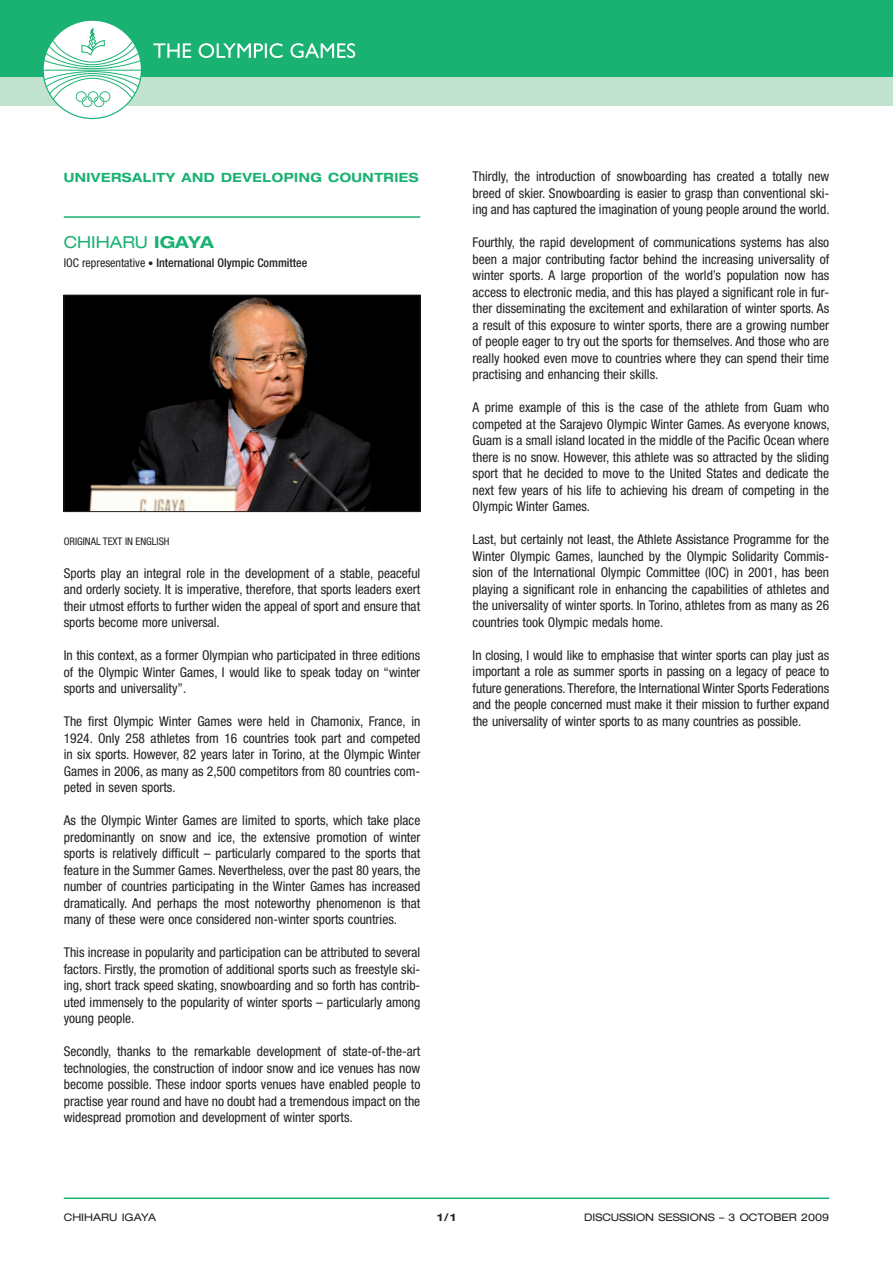
<style>
.page{position:relative;width:893px;height:1263px;background:#fff}
.page>*{position:absolute;margin:0;border:0;box-sizing:border-box;transform-origin:0 0}
.t1{font:expanded 16.5px "Helvetica Neue";color:#19b273}
.t2{font:condensed 13.5px/16.5px "Helvetica Neue";color:#231f20;text-align:justify}
.t3{font:700 expanded 12.75px "Helvetica Neue";letter-spacing:.04em;color:#19b273;scale:.95 1}
.t4{font:500 condensed 12px "Helvetica Neue";color:#231f20}
.t5{font:expanded 10.5px "Helvetica Neue";color:#231f20}
.t6{font:condensed 10.5px "Helvetica Neue";color:#231f20}
.t7{font:700 expanded 10.5px "Helvetica Neue";color:#231f20}
.s1{font-weight:700}
.s2{font-weight:400}
.s3{font-weight:400;font-size:10.5px}
</style>
<div class="page">
<div style="left:0;top:0;width:893px;height:77px;background:#19b273"></div>
<div style="left:0;top:77px;width:893px;height:29px;background:#c2e3cf"></div>
<svg style="left:43px;top:22px;width:98px;height:97px"></svg>
<hr style="left:64px;top:1197px;width:765px;height:2px;background:#19b273">
<svg style="left:153px;top:43px;width:202px;height:15px"></svg>
<hr style="left:64px;top:216px;width:356px;height:2px;background:#19b273">
<img style="left:66px;top:297px;width:352px;height:213px">
<div style="left:64px;top:295px;width:356px;height:217px;border:1px solid #231f20"></div>
<p class="t3" style="left:64px;top:169px;width:35px">UNIVERSA</p>
<p class="t3" style="left:143px;top:169px;width:94px">LITY AND DEVE</p>
<p class="t3" style="left:263px;top:169px;width:20px">LOPI</p>
<p class="t3" style="left:299px;top:169px;width:44px">NG COU</p>
<p class="t3" style="left:363px;top:169px;width:32px">NTRIES</p>
<p class="t1" style="left:64px;top:232px;width:152px">CHIHARU <span class="s1">IGAYA</span></p>
<p class="t4" style="left:64px;top:256px;width:245px"><span class="s2">IOC representative</span> <span class="s3">•</span> International Olympic Committee</p>
<p class="t6" style="left:64px;top:535px;width:107px">Original text in English</p>
<p class="t2" style="left:64px;top:564px;width:358px">Sports play an integral role in the development of a stable, peaceful and orderly society. It is imperative, therefore, that sports leaders exert their utmost efforts to further widen the appeal of sport and ensure that sports become more universal.</p>
<p class="t2" style="left:64px;top:647px;width:358px">In this context, as a former Olympian who participated in three editions of the Olympic Winter Games, I would like to speak today on “winter sports and universality”.</p>
<p class="t2" style="left:64px;top:713px;width:358px">The first Olympic Winter Games were held in Chamonix, France, in 1924. Only 258 athletes from 16 countries took part and competed in six sports. However, 82 years later in Torino, at the Olympic Winter Games in 2006, as many as 2,500 competitors from 80 countries com&shy;peted in seven sports.</p>
<p class="t2" style="left:64px;top:812px;width:358px">As the Olympic Winter Games are limited to sports, which take place predominantly on snow and ice, the extensive promotion of winter sports is relatively difficult – particularly compared to the sports that feature in the Summer Games. Nevertheless, over the past 80 years, the number of countries participating in the Winter Games has increased dramatically. And perhaps the most noteworthy phenomenon is that many of these were once considered non-winter sports countries.</p>
<p class="t2" style="left:64px;top:944px;width:358px">This increase in popularity and participation can be attributed to several factors. Firstly, the promotion of additional sports such as freestyle ski&shy;ing, short track speed skating, snowboarding and so forth has contrib&shy;uted immensely to the popularity of winter sports – particularly among young people.</p>
<p class="t2" style="left:64px;top:1043px;width:358px">Secondly, thanks to the remarkable development of state-of-the-art technologies, the construction of indoor snow and ice venues has now become possible. These indoor sports venues have enabled people to practise year round and have no doubt had a tremendous impact on the widespread promotion and development of winter sports.</p>
<p class="t2" style="left:473px;top:168px;width:359px">Thirdly, the introduction of snowboarding has created a totally new breed of skier. Snowboarding is easier to grasp than conventional ski&shy;ing and has captured the imagination of young people around the world.</p>
<p class="t2" style="left:473px;top:234px;width:358px">Fourthly, the rapid development of communications systems has also been a major contributing factor behind the increasing universality of winter sports. A large proportion of the world’s population now has access to electronic media, and this has played a significant role in fur&shy;ther disseminating the excitement and exhilaration of winter sports. As a result of this exposure to winter sports, there are a growing number of people eager to try out the sports for themselves. And those who are really hooked even move to countries where they can spend their time practising and enhancing their skills.</p>
<p class="t2" style="left:473px;top:399px;width:359px">A prime example of this is the case of the athlete from Guam who competed at the Sarajevo Olympic Winter Games. As everyone knows, Guam is a small island located in the middle of the Pacific Ocean where there is no snow. However, this athlete was so attracted by the sliding sport that he decided to move to the United States and dedicate the next few years of his life to achieving his dream of competing in the Olympic Winter Games.</p>
<p class="t2" style="left:473px;top:531px;width:358px">Last, but certainly not least, the Athlete Assistance Programme for the Winter Olympic Games, launched by the Olympic Solidarity Commis&shy;sion of the International Olympic Committee (IOC) in 2001, has been playing a significant role in enhancing the capabilities of athletes and the universality of winter sports. In Torino, athletes from as many as 26 countries took Olympic medals home.</p>
<p class="t2" style="left:473px;top:647px;width:358px">In closing, I would like to emphasise that winter sports can play just as important a role as summer sports in passing on a legacy of peace to future generations. Therefore, the International Winter Sports Federations and the people concerned must make it their mission to further expand the universality of winter sports to as many countries as possible.</p>
<p class="t5" style="left:64px;top:1211px;width:94px">CHIHARU IGAYA</p>
<p class="t7" style="left:437px;top:1211px;width:20px">1/1</p>
<p class="t5" style="left:584px;top:1211px;width:16px">DISCUSSI</p>
<p class="t5" style="left:636px;top:1211px;width:30px">ON SESSI</p>
<p class="t5" style="left:690px;top:1211px;width:141px">ONS – 3 OCTOBER 2009</p>
</div>
